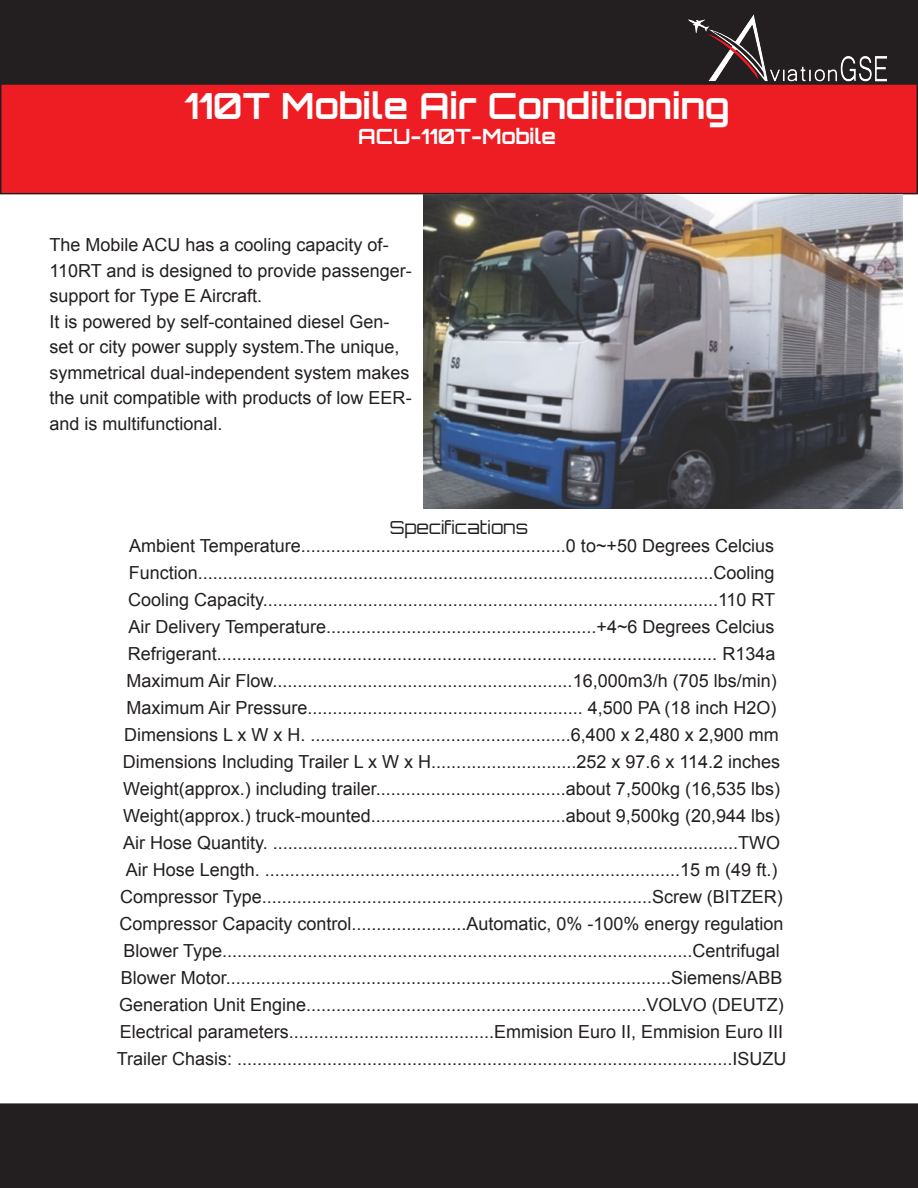
<style>
.page{position:relative;width:918px;height:1188px;background:#fff}
.page>*{position:absolute;margin:0;border:0;box-sizing:border-box;transform-origin:0 0}
.t1{font:700 36px "Orbitron";color:#fff}
.t2{font:700 21px "Orbitron";color:#fff}
.t3{font:18px/25.5px "Arial";color:#231f20}
.t4{font:300 18px "Orbitron";color:#231f20}
</style>
<div class="page">
<div style="left:1px;top:1104px;width:916px;height:83px;background:#231f20"></div>
<div style="left:0;top:1103px;width:918px;height:85px;border:2px solid #231f20"></div>
<div style="left:1px;top:84px;width:916px;height:110px;background:#ee1d23"></div>
<div style="left:0;top:83px;width:918px;height:111px;border:2px solid #231f20"></div>
<div style="left:1px;top:1px;width:916px;height:83px;background:#231f20"></div>
<div style="left:0;top:0;width:918px;height:85px;border:2px solid #231f20"></div>
<img style="left:423px;top:194px;width:480px;height:315px">
<img style="left:688px;top:14px;width:198px;height:67px">
<p class="t1" style="left:185px;top:84px;width:547px">110T Mobile Air Conditioning</p>
<p class="t2" style="left:358px;top:124px;width:199px">ACU-110T-Mobile</p>
<p class="t3" style="left:50px;top:233px;width:364px">The Mobile ACU has a cooling capacity of-<br>110RT and is designed to provide passenger&shy;support for Type E Aircraft.</p>
<p class="t3" style="left:50px;top:309px;width:364px">It is powered by self-contained diesel Gen&shy;set or city power supply system.The unique, symmetrical dual-independent system makes the unit compatible with products of low EER&shy;and is multifunctional.</p>
<p class="t4" style="left:390px;top:516px;width:140px">Specifications</p>
<p class="t3" style="left:129px;top:533px;width:647px">Ambient Temperature.....................................................0 to~+50 Degrees Celcius</p>
<p class="t3" style="left:129px;top:560px;width:647px">Function.......................................................................................................Cooling</p>
<p class="t3" style="left:128px;top:587px;width:649px">Cooling Capacity...........................................................................................110 RT</p>
<p class="t3" style="left:129px;top:614px;width:648px">Air Delivery Temperature......................................................+4~6 Degrees Celcius</p>
<p class="t3" style="left:128px;top:641px;width:649px">Refrigerant.................................................................................................... R134a</p>
<p class="t3" style="left:126px;top:668px;width:652px">Maximum Air Flow............................................................16,000m3/h (705 lbs/min)</p>
<p class="t3" style="left:127px;top:695px;width:651px">Maximum Air Pressure....................................................... 4,500 PA (18 inch H2O)</p>
<p class="t3" style="left:124px;top:722px;width:656px">Dimensions L x W x H. ....................................................6,400 x 2,480 x 2,900 mm</p>
<p class="t3" style="left:123px;top:749px;width:659px">Dimensions Including Trailer L x W x H.............................252 x 97.6 x 114.2 inches</p>
<p class="t3" style="left:123px;top:776px;width:659px">Weight(approx.) including trailer......................................about 7,500kg (16,535 lbs)</p>
<p class="t3" style="left:123px;top:803px;width:659px">Weight(approx.) truck-mounted.......................................about 9,500kg (20,944 lbs)</p>
<p class="t3" style="left:123px;top:830px;width:659px">Air Hose Quantity. .............................................................................................TWO</p>
<p class="t3" style="left:126px;top:857px;width:653px">Air Hose Length. ...................................................................................15 m (49 ft.)</p>
<p class="t3" style="left:120px;top:884px;width:664px">Compressor Type..............................................................................Screw (BITZER)</p>
<p class="t3" style="left:119px;top:911px;width:666px">Compressor Capacity control.......................Automatic, 0% -100% energy regulation</p>
<p class="t3" style="left:124px;top:938px;width:658px">Blower Type..............................................................................................Centrifugal</p>
<p class="t3" style="left:121px;top:965px;width:663px">Blower Motor.........................................................................................Siemens/ABB</p>
<p class="t3" style="left:119px;top:992px;width:666px">Generation Unit Engine....................................................................VOLVO (DEUTZ)</p>
<p class="t3" style="left:120px;top:1019px;width:665px">Electrical parameters.........................................Emmision Euro II, Emmision Euro III</p>
<p class="t3" style="left:117px;top:1046px;width:671px">Trailer Chasis: ...................................................................................................ISUZU</p>
</div>
